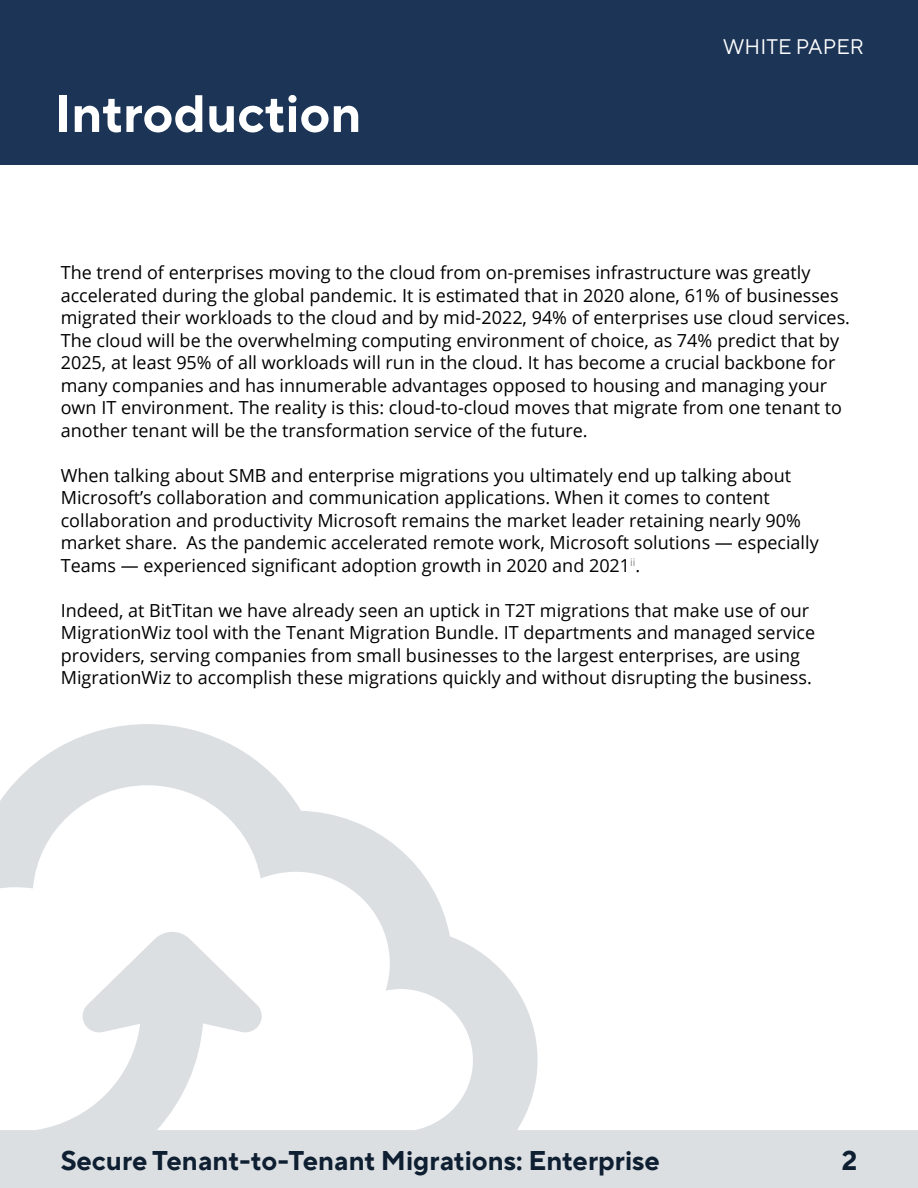
<style>
.page{position:relative;width:918px;height:1188px;background:#fff}
.page>*{position:absolute;margin:0;border:0;box-sizing:border-box;transform-origin:0 0}
.t1{font:700 52.5px "TT Norms Pro";color:#fff}
.t2{font:700 27px "TT Norms Pro";color:#0f1f32}
.t3{font:21px "TT Norms Pro";color:#fff}
.t4{font:18px/22.5px "Open Sans";color:#000101}
</style>
<div class="page">
<svg style="left:0;top:724px;width:918px;height:464px"></svg>
<div style="left:0;top:0;width:918px;height:164px;background:#1c3557"></div>
<h1 class="t1" style="left:54px;top:75px;width:309px">Introduction</h1>
<p class="t3" style="left:723px;top:31px;width:143px">WHITE PAPER</p>
<p class="t4" style="left:61px;top:261px;width:791px">The trend of enterprises moving to the cloud from on-premises infrastructure was greatly accelerated during the global pandemic. It is estimated that in 2020 alone, 61% of businesses migrated their workloads to the cloud and by mid-2022, 94% of enterprises use cloud services.<br>The cloud will be the overwhelming computing environment of choice, as 74% predict that by 2025, at least 95% of all workloads will run in the cloud. It has become a crucial backbone for many companies and has innumerable advantages opposed to housing and managing your own IT environment. The reality is this: cloud-to-cloud moves that migrate from one tenant to another tenant will be the transformation service of the future.</p>
<p class="t4" style="left:61px;top:463px;width:760px">When talking about SMB and enterprise migrations you ultimately end up talking about Microsoft’s collaboration and communication applications. When it comes to content collaboration and productivity Microsoft remains the market leader retaining nearly 90% market share. As the pandemic accelerated remote work, Microsoft solutions — especially Teams — experienced significant adoption growth in 2020 and 2021<sup>ii</sup>.</p>
<p class="t4" style="left:61px;top:598px;width:756px">Indeed, at BitTitan we have already seen an uptick in T2T migrations that make use of our MigrationWiz tool with the Tenant Migration Bundle. IT departments and managed service providers, serving companies from small businesses to the largest enterprises, are using MigrationWiz to accomplish these migrations quickly and without disrupting the business.</p>
<h2 class="t2" style="left:61px;top:1141px;width:601px">Secure Tenant-to-Tenant Migrations: Enterprise</h2>
<h2 class="t2" style="left:842px;top:1141px;width:17px">2</h2>
</div>
